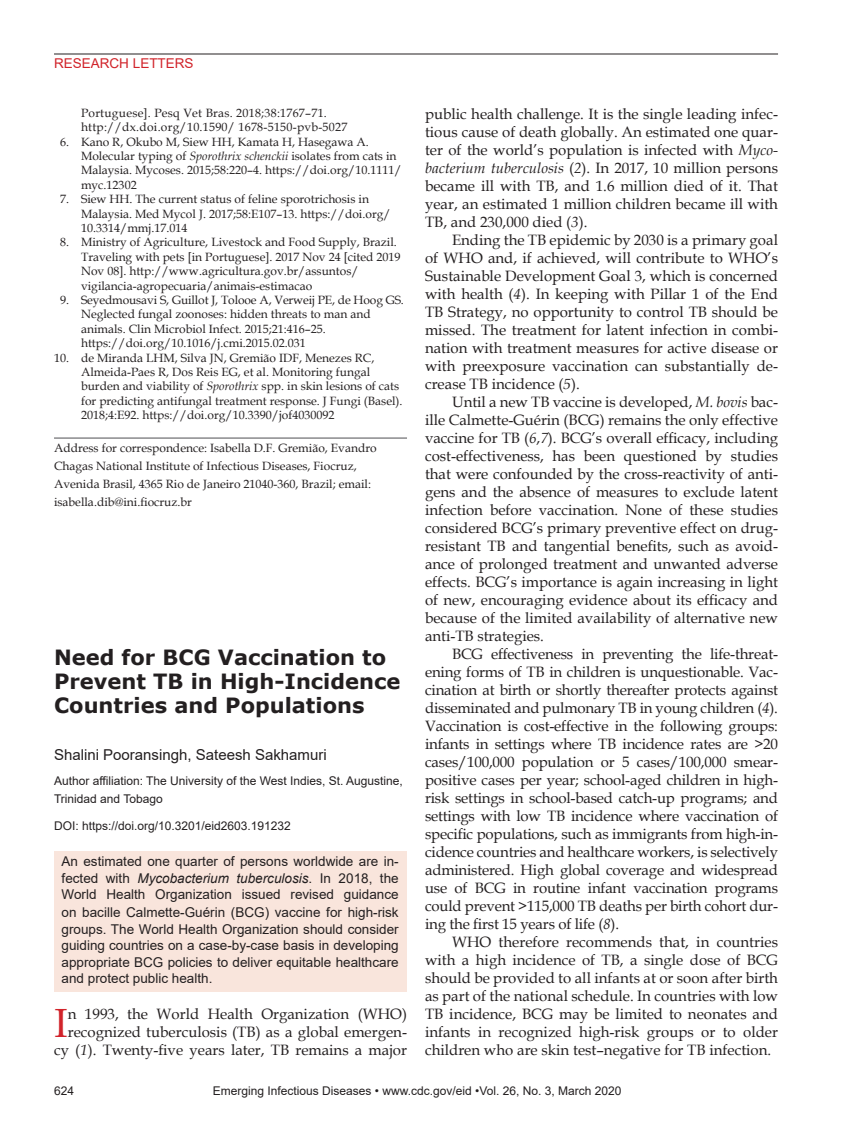
<style>
.page{position:relative;width:851px;height:1134px;background:#fff}
.page>*{position:absolute;margin:0;border:0;box-sizing:border-box;transform-origin:0 0}
.Drop_Cap{font:40.8px "Book Antiqua";color:#d1232a}
.Article_Title{font:700 21px/24px "Verdana";color:#231f20}
.Body_Text{font:15px/18px "Book Antiqua";color:#231f20;text-align:justify}
.Drop_Cap-2{font:15px/18px "Book Antiqua";color:#231f20;text-align:right}
.Authors{font:15px "Arial";color:#231f20}
.Abstract{font:13.5px/16.5px "Arial";color:#231f20;text-align:justify}
.t1{font:13.5px "Arial";color:#d1232a}
.References{font:12px/14.4px "Book Antiqua";color:#231f20}
.Correspondence{font:12px/18px "Book Antiqua";color:#231f20}
.Affiliations{font:12px/18px "Arial";color:#231f20}
.References-2{font:12px/14.4px "Book Antiqua";letter-spacing:.02em;color:#231f20}
.DOI{font:12px "Arial";color:#231f20}
.s1{font-style:italic}
</style>
<div class="page">
<hr style="left:54px;top:54px;width:724px;height:1px;background:#231f20">
<hr style="left:54px;top:438px;width:353px;height:1px;background:#636366">
<div style="left:54px;top:851px;width:352px;height:141px;background:#f9e5dc"></div>
<p class="t1" style="left:54px;top:54px;width:141px">RESEARCH LETTERS</p>
<p class="References-2" style="left:81px;top:105px;width:268px">Portuguese]. Pesq Vet Bras. 2018;38:1767–71. http://dx.doi.org/10.1590/ 1678-5150-pvb-5027</p>
<p class="References" style="left:81px;top:134px;width:322px;text-indent:-21px">6. Kano R, Okubo M, Siew HH, Kamata H, Hasegawa A.<br>Molecular typing of <span class="s1">Sporothrix schenckii</span> isolates from cats in Malaysia. Mycoses. 2015;58:220–4. https://doi.org/10.1111/ myc.12302</p>
<p class="References" style="left:81px;top:192px;width:311px;text-indent:-21px">7. Siew HH. The current status of feline sporotrichosis in<br>Malaysia. Med Mycol J. 2017;58:E107–13. https://doi.org/<br>10.3314/mmj.17.014</p>
<p class="References" style="left:81px;top:235px;width:321px;text-indent:-21px">8. Ministry of Agriculture, Livestock and Food Supply, Brazil.<br>Traveling with pets [in Portuguese]. 2017 Nov 24 [cited 2019<br>Nov 08]. http://www.agricultura.gov.br/assuntos/ vigilancia-agropecuaria/animais-estimacao</p>
<p class="References" style="left:81px;top:292px;width:324px;text-indent:-21px">9. Seyedmousavi S, Guillot J, Tolooe A, Verweij PE, de Hoog GS.<br>Neglected fungal zoonoses: hidden threats to man and animals. Clin Microbiol Infect. 2015;21:416–25. https://doi.org/10.1016/j.cmi.2015.02.031</p>
<p class="References" style="left:81px;top:350px;width:323px;text-indent:-27px">10. de Miranda LHM, Silva JN, Gremião IDF, Menezes RC, Almeida-Paes R, Dos Reis EG, et al. Monitoring fungal burden and viability of <span class="s1">Sporothrix</span> spp. in skin lesions of cats for predicting antifungal treatment response. J Fungi (Basel).<br>2018;4:E92. https://doi.org/10.3390/jof4030092</p>
<p class="Correspondence" style="left:54px;top:439px;width:324px">Address for correspondence: Isabella D.F. Gremião, Evandro Chagas National Institute of Infectious Diseases, Fiocruz, Avenida Brasil, 4365 Rio de Janeiro 21040-360, Brazil; email: isabella.dib@ini.fiocruz.br</p>
<p class="Article_Title" style="left:54px;top:645px;width:348px">Need for BCG Vaccination to<br>Prevent TB in High-Incidence<br>Countries and Populations</p>
<p class="Authors" style="left:54px;top:744px;width:274px">Shalini Pooransingh, Sateesh Sakhamuri</p>
<p class="Affiliations" style="left:54px;top:771px;width:350px">Author affiliation: The University of the West Indies, St. Augustine,<br>Trinidad and Tobago</p>
<p class="DOI" style="left:54px;top:817px;width:238px">DOI: https://doi.org/10.3201/eid2603.191232</p>
<p class="Abstract" style="left:62px;top:853px;width:338px">An estimated one quarter of persons worldwide are in&shy;fected with <span class="s1">Mycobacterium tuberculosis</span>. In 2018, the World Health Organization issued revised guidance</p>
<p class="Abstract" style="left:62px;top:904px;width:338px">on bacille Calmette-Guérin (BCG) vaccine for high-risk groups. The World Health Organization should consider guiding countries on a case-by-case basis in developing appropriate BCG policies to deliver equitable healthcare and protect public health.</p>
<p class="Drop_Cap-2" style="left:54px;top:1004px;width:354px">n 1993, the World Health Organization (WHO) recognized tuberculosis (TB) as a global emergen&shy;cy (<span class="s1">1</span>). Twenty-five years later, TB remains a major</p>
<p class="Drop_Cap" style="left:54px;top:994px;width:15px">I</p>
<p class="Drop_Cap-2" style="left:425px;top:104px;width:354px;text-align:justify">public health challenge. It is the single leading infec&shy;tious cause of death globally. An estimated one quar&shy;ter of the world’s population is infected with <span class="s1">Myco&shy;bacterium tuberculosis</span> (<span class="s1">2</span>). In 2017, 10 million persons became ill with TB, and 1.6 million died of it. That year, an estimated 1 million children became ill with TB, and 230,000 died (<span class="s1">3</span>).</p>
<p class="Body_Text" style="left:425px;top:230px;width:354px;text-indent:27px">Ending the TB epidemic by 2030 is a primary goal of WHO and, if achieved, will contribute to WHO’s Sustainable Development Goal 3, which is concerned with health (<span class="s1">4</span>). In keeping with Pillar 1 of the End TB Strategy, no opportunity to control TB should be missed. The treatment for latent infection in combi&shy;nation with treatment measures for active disease or with preexposure vaccination can substantially de&shy;crease TB incidence (<span class="s1">5</span>).</p>
<p class="Body_Text" style="left:425px;top:392px;width:354px;text-indent:27px">Until a new TB vaccine is developed, <span class="s1">M. bovis</span> bac&shy;ille Calmette-Guérin (BCG) remains the only effective vaccine for TB (<span class="s1">6</span>,<span class="s1">7</span>). BCG’s overall efficacy, including cost-effectiveness, has been questioned by studies that were confounded by the cross-reactivity of anti&shy;gens and the absence of measures to exclude latent infection before vaccination. None of these studies considered BCG’s primary preventive effect on drug&shy;resistant TB and tangential benefits, such as avoid&shy;ance of prolonged treatment and unwanted adverse effects. BCG’s importance is again increasing in light of new, encouraging evidence about its efficacy and because of the limited availability of alternative new anti-TB strategies.</p>
<p class="Body_Text" style="left:425px;top:644px;width:354px;text-indent:27px">BCG effectiveness in preventing the life-threat&shy;ening forms of TB in children is unquestionable. Vac&shy;cination at birth or shortly thereafter protects against disseminated and pulmonary TB in young children (<span class="s1">4</span>).<br>Vaccination is cost-effective in the following groups: infants in settings where TB incidence rates are &gt;20 cases/100,000 population or 5 cases/100,000 smear&shy;positive cases per year; school-aged children in high&shy;risk settings in school-based catch-up programs; and settings with low TB incidence where vaccination of specific populations, such as immigrants from high-in&shy;cidence countries and healthcare workers, is selectively administered. High global coverage and widespread use of BCG in routine infant vaccination programs could prevent &gt;115,000 TB deaths per birth cohort dur&shy;ing the first 15 years of life (<span class="s1">8</span>).</p>
<p class="Body_Text" style="left:425px;top:932px;width:354px;text-indent:27px">WHO therefore recommends that, in countries with a high incidence of TB, a single dose of BCG should be provided to all infants at or soon after birth as part of the national schedule. In countries with low TB incidence, BCG may be limited to neonates and infants in recognized high-risk groups or to older children who are skin test–negative for TB infection.</p>
<p class="Affiliations" style="left:54px;top:1082px;width:22px">624</p>
<p class="Affiliations" style="left:213px;top:1082px;width:410px">Emerging Infectious Diseases • www.cdc.gov/eid •Vol. 26, No. 3, March 2020</p>
</div>
